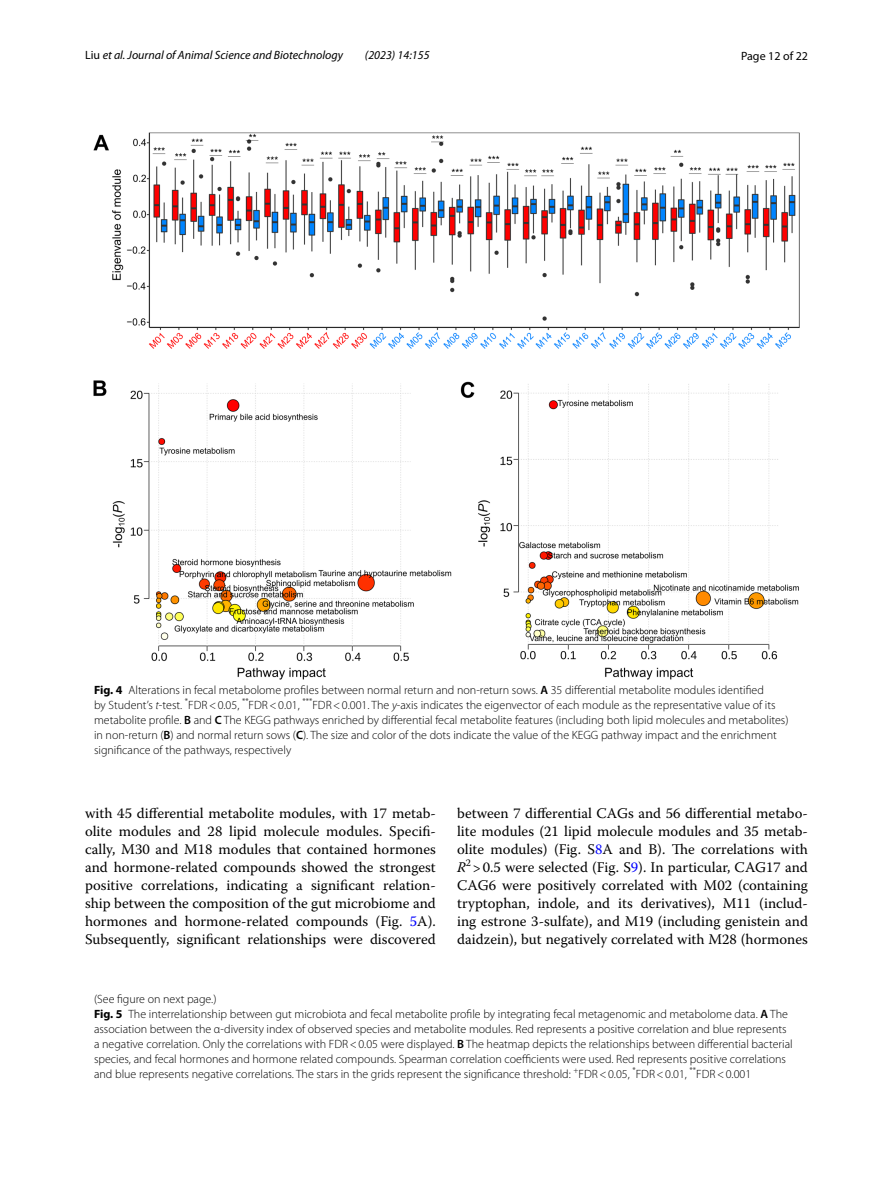
<style>
.page{position:relative;width:893px;height:1187px;background:#fff}
.page>*{position:absolute;margin:0;border:0;box-sizing:border-box;transform-origin:0 0}
.t1{font:14.7px/18px "Warnock Pro";color:#000;text-align:justify}
.t2{font:300 12px/15px "Myriad Pro";color:#000}
.t3{font:italic 12px "Myriad Pro";color:#000}
.t4{font:12px "Myriad Pro";color:#000}
.s1{font-style:normal}
.s2{font-weight:700}
.s3{font-weight:600}
.s4{font-style:italic}
.s5{color:#00f}
</style>
<div class="page">
<img style="left:93px;top:133px;width:707px;height:546px">
<p class="t3" style="left:85px;top:48px;width:260px"><span class="s1">Liu</span> et al. Journal of Animal Science and Biotechnology</p>
<p class="t3" style="left:365px;top:48px;width:66px">(2023) 14:155</p>
<p class="t4" style="left:741px;top:48px;width:68px">Page 12 of 22</p>
<p class="t2" style="left:94px;top:682px;width:696px"><span class="s2">Fig. 4</span> Alterations in fecal metabolome profiles between normal return and non-return sows. <span class="s3">A</span> 35 differential metabolite modules identified<br>by Student’s <span class="s4">t</span>-test. <sup>*</sup>FDR&lt;0.05, <sup>**</sup>FDR&lt;0.01, <sup>***</sup>FDR&lt;0.001. The <span class="s4">y</span>-axis indicates the eigenvector of each module as the representative value of its metabolite profile. <span class="s3">B</span> and <span class="s3">C</span> The KEGG pathways enriched by differential fecal metabolite features (including both lipid molecules and metabolites) in non-return (<span class="s3">B</span>) and normal return sows (<span class="s3">C</span>). The size and color of the dots indicate the value of the KEGG pathway impact and the enrichment significance of the pathways, respectively</p>
<p class="t1" style="left:85px;top:803px;width:352px">with 45 differential metabolite modules, with 17 metab&shy;olite modules and 28 lipid molecule modules. Specifi&shy;cally, M30 and M18 modules that contained hormones and hormone-related compounds showed the strongest positive correlations, indicating a significant relation&shy;ship between the composition of the gut microbiome and hormones and hormone-related compounds (Fig. <span class="s5">5</span>A).<br>Subsequently, significant relationships were discovered</p>
<p class="t1" style="left:457px;top:803px;width:352px">between 7 differential CAGs and 56 differential metabo&shy;lite modules (21 lipid molecule modules and 35 metab&shy;olite modules) (Fig. S<span class="s5">8</span>A and B). The correlations with <span class="s4">R</span><sup>2</sup> &gt;0.5 were selected (Fig. S<span class="s5">9</span>). In particular, CAG17 and CAG6 were positively correlated with M02 (containing tryptophan, indole, and its derivatives), M11 (includ&shy;ing estrone 3-sulfate), and M19 (including genistein and daidzein), but negatively correlated with M28 (hormones</p>
<p class="t2" style="left:94px;top:991px;width:700px">(See figure on next page.)<br><span class="s2">Fig. 5</span> The interrelationship between gut microbiota and fecal metabolite profile by integrating fecal metagenomic and metabolome data. <span class="s3">A</span> The association between the α-diversity index of observed species and metabolite modules. Red represents a positive correlation and blue represents a negative correlation. Only the correlations with FDR&lt;0.05 were displayed. <span class="s3">B</span> The heatmap depicts the relationships between differential bacterial species, and fecal hormones and hormone related compounds. Spearman correlation coefficients were used. Red represents positive correlations and blue represents negative correlations. The stars in the grids represent the significance threshold: <sup>+</sup>FDR&lt;0.05, <sup>*</sup>FDR&lt;0.01, <sup>**</sup>FDR&lt;0.001</p>
</div>
